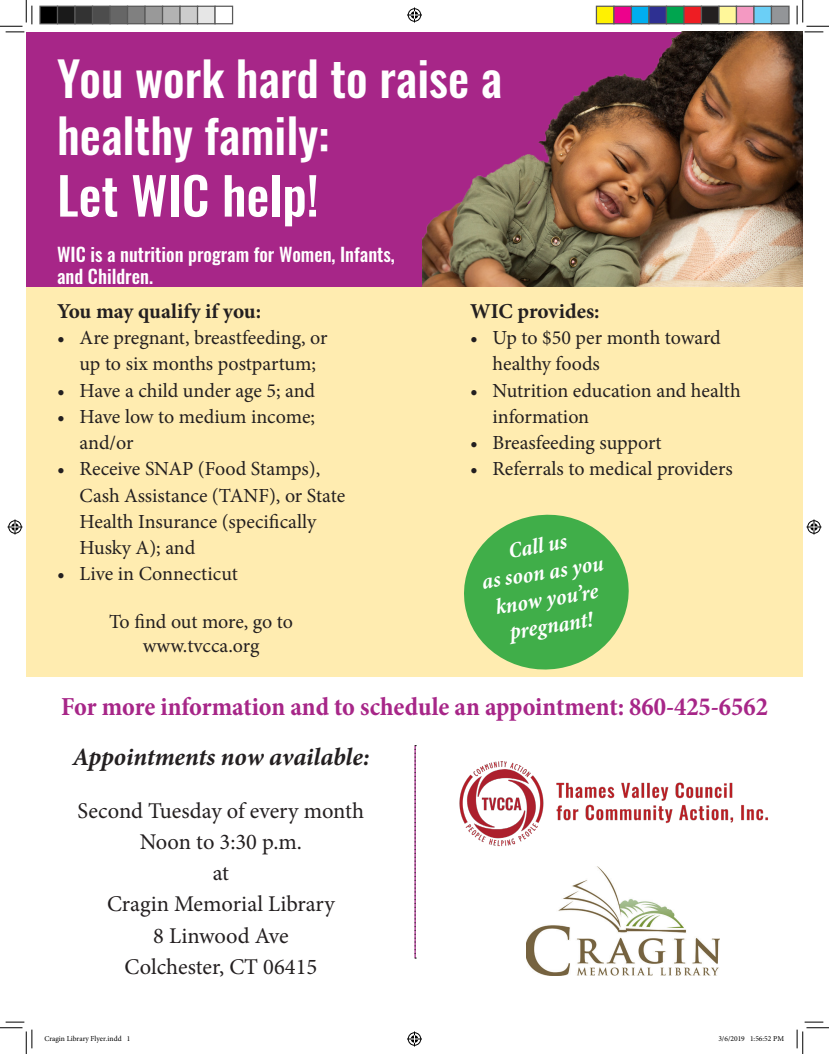
<style>
.page{position:relative;width:829px;height:1054px;background:#fff}
.page>*{position:absolute;margin:0;border:0;box-sizing:border-box;transform-origin:0 0}
.t1{font:500 51.25px "Oswald";color:#fff}
.t2{font:500 47.5px/57px "Oswald";color:#fff}
.t3{font:700 condensed 26.25px "Minion Pro";color:#a72688}
.t4{font:italic 700 25px "Minion Pro";letter-spacing:-.005em;color:#231f20}
.t5{font:22.5px "Minion Pro";color:#231f20}
.t6{font:italic 700 condensed 22.5px/27px "Minion Pro";color:#fff;text-align:center}
.t7{font:700 21.25px "Minion Pro";color:#231f20}
.t8{font:20px/26.2px "Minion Pro";letter-spacing:-.005em;color:#231f20}
.t9{font:500 18.75px "Oswald";color:#fff}
.t10{font:7.5px "Minion Pro";color:#000}
</style>
<div class="page">
<div style="left:26px;top:32px;width:776px;height:256px;background:#a72688"></div>
<svg style="left:414px;top:745px;width:2px;height:213px"></svg>
<img style="left:459px;top:761px;width:309px;height:86px">
<img style="left:526px;top:866px;width:193px;height:109px">
<img style="left:422px;top:32px;width:380px;height:255px">
<div style="left:26px;top:287px;width:776px;height:389px;background:#ffecb0"></div>
<svg style="left:464px;top:514px;width:165px;height:156px"></svg>
<svg style="left:0;top:0;width:33px;height:33px"></svg>
<svg style="left:0;top:1021px;width:33px;height:33px"></svg>
<svg style="left:796px;top:0;width:33px;height:33px"></svg>
<svg style="left:796px;top:1021px;width:33px;height:33px"></svg>
<svg style="left:407px;top:8px;width:15px;height:14px"></svg>
<svg style="left:407px;top:1031px;width:15px;height:15px"></svg>
<svg style="left:8px;top:519px;width:14px;height:15px"></svg>
<svg style="left:806px;top:519px;width:15px;height:15px"></svg>
<div style="left:40px;top:6px;width:18px;height:18px;background:#000"></div>
<div style="left:39px;top:6px;width:19px;height:18px;border:1px solid #595959"></div>
<div style="left:58px;top:6px;width:17px;height:18px;background:#1a1a1a"></div>
<div style="left:57px;top:6px;width:19px;height:18px;border:1px solid #595959"></div>
<div style="left:75px;top:6px;width:17px;height:18px;background:#333"></div>
<div style="left:74px;top:6px;width:19px;height:18px;border:1px solid #595959"></div>
<div style="left:92px;top:6px;width:18px;height:18px;background:#4d4d4d"></div>
<div style="left:92px;top:6px;width:19px;height:18px;border:1px solid #595959"></div>
<div style="left:110px;top:6px;width:18px;height:18px;background:#666"></div>
<div style="left:109px;top:6px;width:19px;height:18px;border:1px solid #595959"></div>
<div style="left:128px;top:6px;width:17px;height:18px;background:#808080"></div>
<div style="left:127px;top:6px;width:19px;height:18px;border:1px solid #595959"></div>
<div style="left:145px;top:6px;width:17px;height:18px;background:#999"></div>
<div style="left:144px;top:6px;width:19px;height:18px;border:1px solid #595959"></div>
<div style="left:162px;top:6px;width:18px;height:18px;background:#b3b3b3"></div>
<div style="left:162px;top:6px;width:19px;height:18px;border:1px solid #595959"></div>
<div style="left:180px;top:6px;width:18px;height:18px;background:#ccc"></div>
<div style="left:179px;top:6px;width:19px;height:18px;border:1px solid #595959"></div>
<div style="left:198px;top:6px;width:17px;height:18px;background:#e6e6e6"></div>
<div style="left:197px;top:6px;width:19px;height:18px;border:1px solid #595959"></div>
<div style="left:214px;top:6px;width:19px;height:18px;border:1px solid #595959"></div>
<div style="left:596px;top:6px;width:18px;height:18px;background:#fff101"></div>
<div style="left:596px;top:6px;width:18px;height:18px;border:1px solid #595959"></div>
<div style="left:614px;top:6px;width:17px;height:18px;background:#ed028c"></div>
<div style="left:613px;top:6px;width:19px;height:18px;border:1px solid #595959"></div>
<div style="left:631px;top:6px;width:18px;height:18px;background:#00aeef"></div>
<div style="left:631px;top:6px;width:18px;height:18px;border:1px solid #595959"></div>
<div style="left:649px;top:6px;width:17px;height:18px;background:#2e3092"></div>
<div style="left:648px;top:6px;width:19px;height:18px;border:1px solid #595959"></div>
<div style="left:666px;top:6px;width:18px;height:18px;background:#00a54f"></div>
<div style="left:666px;top:6px;width:18px;height:18px;border:1px solid #595959"></div>
<div style="left:684px;top:6px;width:17px;height:18px;background:#ee1d23"></div>
<div style="left:683px;top:6px;width:19px;height:18px;border:1px solid #595959"></div>
<div style="left:701px;top:6px;width:18px;height:18px;background:#231f20"></div>
<div style="left:701px;top:6px;width:18px;height:18px;border:1px solid #595959"></div>
<div style="left:719px;top:6px;width:17px;height:18px;background:#fff79a"></div>
<div style="left:718px;top:6px;width:19px;height:18px;border:1px solid #595959"></div>
<div style="left:736px;top:6px;width:18px;height:18px;background:#f499c2"></div>
<div style="left:736px;top:6px;width:18px;height:18px;border:1px solid #595959"></div>
<div style="left:754px;top:6px;width:17px;height:18px;background:#6bcff6"></div>
<div style="left:753px;top:6px;width:19px;height:18px;border:1px solid #595959"></div>
<div style="left:771px;top:6px;width:18px;height:18px;background:#939598"></div>
<div style="left:771px;top:6px;width:18px;height:18px;border:1px solid #595959"></div>
<p class="t2" style="left:57px;top:51px;width:447px">You work hard to raise a healthy family:</p>
<p class="t1" style="left:57px;top:160px;width:263px">Let WIC help!</p>
<p class="t9" style="left:57px;top:241px;width:339px">WIC is a nutrition program for Women, Infants,</p>
<p class="t9" style="left:57px;top:263px;width:97px">and Children.</p>
<p class="t7" style="left:57px;top:296px;width:206px">You may qualify if you:</p>
<p class="t8" style="left:57px;top:325px;width:272px;text-align:center">• Are pregnant, breastfeeding, or up to six months postpartum;</p>
<p class="t8" style="left:57px;top:377px;width:259px">• Have a child under age 5; and</p>
<p class="t8" style="left:80px;top:403px;width:237px;text-indent:-22px">• Have low to medium income; and/or</p>
<p class="t8" style="left:80px;top:456px;width:267px;text-indent:-22px">• Receive SNAP (Food Stamps),<br>Cash Assistance (TANF), or State<br>Health Insurance (specifically<br>Husky A); and</p>
<p class="t8" style="left:57px;top:561px;width:182px">• Live in Connecticut</p>
<p class="t8" style="left:109px;top:609px;width:185px">To find out more, go to</p>
<p class="t8" style="left:143px;top:633px;width:118px">www.tvcca.org</p>
<p class="t7" style="left:470px;top:296px;width:131px">WIC provides:</p>
<p class="t8" style="left:492px;top:325px;width:230px;text-indent:-22px">• Up to $50 per month toward healthy foods</p>
<p class="t8" style="left:492px;top:377px;width:250px;text-indent:-22px">• Nutrition education and health information</p>
<p class="t8" style="left:470px;top:430px;width:193px">• Breasfeeding support</p>
<p class="t8" style="left:470px;top:456px;width:264px">• Referrals to medical providers</p>
<p class="t6" style="left:476px;top:542px;width:124px;rotate:-9deg">Call us<br>as soon as you know you’re</p>
<p class="t6" style="left:507px;top:619px;width:85px;rotate:-9deg">pregnant!</p>
<p class="t3" style="left:61px;top:688px;width:708px">For more information and to schedule an appointment: 860-425-6562</p>
<p class="t4" style="left:72px;top:739px;width:299px">Appointments now available:</p>
<p class="t5" style="left:78px;top:795px;width:288px">Second Tuesday of every month</p>
<p class="t5" style="left:140px;top:826px;width:164px">Noon to 3:30 p.m.</p>
<p class="t5" style="left:213px;top:858px;width:18px">at</p>
<p class="t5" style="left:107px;top:889px;width:229px">Cragin Memorial Library</p>
<p class="t5" style="left:153px;top:920px;width:137px">8 Linwood Ave</p>
<p class="t5" style="left:125px;top:951px;width:194px">Colchester, CT 06415</p>
<p class="t10" style="left:44px;top:1033px;width:87px">Cragin Library Flyer.indd 1</p>
<p class="t10" style="left:718px;top:1033px;width:67px">3/6/2019 1:56:52 PM</p>
</div>
